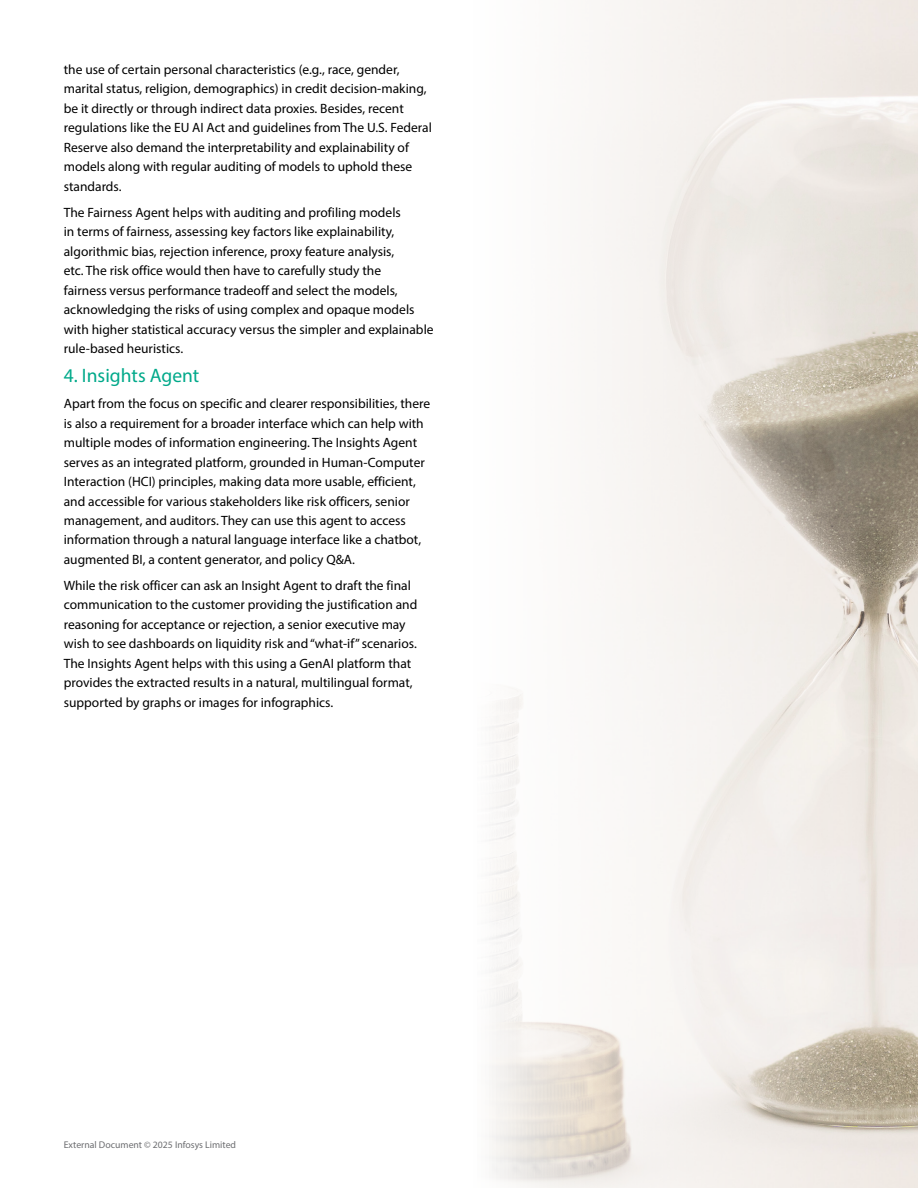
<style>
.page{position:relative;width:918px;height:1188px;background:#fff}
.page>*{position:absolute;margin:0;border:0;box-sizing:border-box;transform-origin:0 0}
.t1{font:19.5px "Myriad Pro";color:#00a98a}
.t2{font:13.5px/19.5px "Myriad Pro";color:#000}
.t3{font:9.75px "Myriad Pro";color:#6d6e71}
</style>
<div class="page">
<img style="left:489px;top:0;width:429px;height:1188px">
<p class="t2" style="left:64px;top:59px;width:370px">the use of certain personal characteristics (e.g., race, gender, marital status, religion, demographics) in credit decision-making, be it directly or through indirect data proxies. Besides, recent regulations like the EU AI Act and guidelines from The U.S. Federal Reserve also demand the interpretability and explainability of models along with regular auditing of models to uphold these standards.</p>
<p class="t2" style="left:64px;top:202px;width:371px">The Fairness Agent helps with auditing and profiling models<br>in terms of fairness, assessing key factors like explainability, algorithmic bias, rejection inference, proxy feature analysis,<br>etc. The risk office would then have to carefully study the<br>fairness versus performance tradeoff and select the models, acknowledging the risks of using complex and opaque models with higher statistical accuracy versus the simpler and explainable rule-based heuristics.</p>
<h1 class="t1" style="left:64px;top:364px;width:137px">4. Insights Agent</h1>
<p class="t2" style="left:64px;top:394px;width:368px">Apart from the focus on specific and clearer responsibilities, there is also a requirement for a broader interface which can help with multiple modes of information engineering. The Insights Agent serves as an integrated platform, grounded in Human-Computer Interaction (HCI) principles, making data more usable, efficient, and accessible for various stakeholders like risk officers, senior management, and auditors. They can use this agent to access information through a natural language interface like a chatbot, augmented BI, a content generator, and policy Q&amp;A.</p>
<p class="t2" style="left:64px;top:575px;width:355px">While the risk officer can ask an Insight Agent to draft the final communication to the customer providing the justification and reasoning for acceptance or rejection, a senior executive may wish to see dashboards on liquidity risk and “what-if” scenarios.<br>The Insights Agent helps with this using a GenAI platform that provides the extracted results in a natural, multilingual format, supported by graphs or images for infographics.</p>
<p class="t3" style="left:64px;top:1139px;width:174px">External Document © 2025 Infosys Limited</p>
</div>
